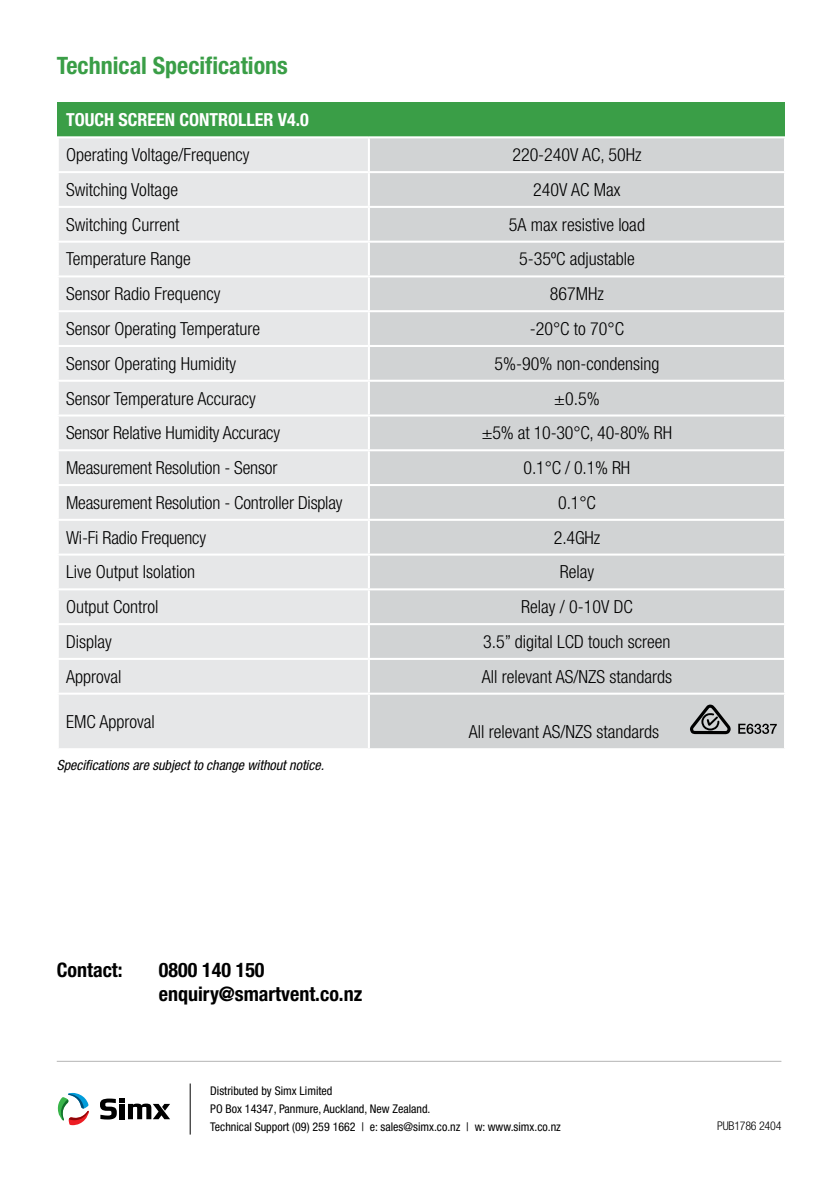
<style>
.page{position:relative;width:840px;height:1191px;background:#fff}
.page>*{position:absolute;margin:0;border:0;box-sizing:border-box;transform-origin:0 0}
.t1{font:700 condensed 24px "Helvetica Neue LT Std";color:#3a9e47}
.t2{font:700 condensed 20px/24px "Helvetica Neue LT Std";color:#000}
.t3{font:300 condensed 18px "Helvetica Neue LT Std";color:#000}
.t4{font:700 condensed 18px "Helvetica Neue LT Std";color:#fff}
.t5{font:italic condensed 14px "Helvetica Neue LT Std";color:#000}
.t6{font:condensed 12px/18px "Helvetica Neue LT Std";color:#000}
.t7{font:300 condensed 12px "Helvetica Neue LT Std";letter-spacing:-.02em;color:#000}
</style>
<div class="page">
<hr style="left:190px;top:1083px;width:1px;height:51px;background:#000">
<hr style="left:57px;top:1060px;width:724px;height:1px;background:#000">
<svg style="left:100px;top:1098px;width:70px;height:21px"></svg>
<svg style="left:57px;top:1093px;width:32px;height:32px"></svg>
<div style="left:58px;top:103px;width:726px;height:34px;background:#3a9e47"></div>
<div style="left:59px;top:138px;width:308px;height:610px;background:#e6e7e8"></div>
<div style="left:370px;top:138px;width:413px;height:610px;background:#d1d3d4"></div>
<hr style="left:57px;top:275px;width:312px;height:2px;background:#fff">
<hr style="left:57px;top:136px;width:312px;height:2px;background:#fff">
<hr style="left:57px;top:171px;width:312px;height:2px;background:#fff">
<hr style="left:57px;top:206px;width:312px;height:2px;background:#fff">
<hr style="left:57px;top:241px;width:312px;height:2px;background:#fff">
<hr style="left:57px;top:310px;width:312px;height:2px;background:#fff">
<hr style="left:57px;top:345px;width:312px;height:2px;background:#fff">
<hr style="left:57px;top:380px;width:312px;height:2px;background:#fff">
<hr style="left:57px;top:414px;width:312px;height:2px;background:#fff">
<hr style="left:57px;top:449px;width:312px;height:2px;background:#fff">
<hr style="left:57px;top:484px;width:312px;height:2px;background:#fff">
<hr style="left:57px;top:519px;width:312px;height:2px;background:#fff">
<hr style="left:57px;top:553px;width:312px;height:2px;background:#fff">
<hr style="left:57px;top:588px;width:312px;height:2px;background:#fff">
<hr style="left:57px;top:623px;width:312px;height:2px;background:#fff">
<hr style="left:57px;top:658px;width:312px;height:2px;background:#fff">
<hr style="left:57px;top:692px;width:312px;height:2px;background:#fff">
<hr style="left:369px;top:275px;width:416px;height:2px;background:#fff">
<hr style="left:369px;top:136px;width:416px;height:2px;background:#fff">
<hr style="left:369px;top:171px;width:416px;height:2px;background:#fff">
<hr style="left:369px;top:206px;width:416px;height:2px;background:#fff">
<hr style="left:369px;top:241px;width:416px;height:2px;background:#fff">
<hr style="left:369px;top:310px;width:416px;height:2px;background:#fff">
<hr style="left:369px;top:345px;width:416px;height:2px;background:#fff">
<hr style="left:369px;top:380px;width:416px;height:2px;background:#fff">
<hr style="left:369px;top:414px;width:416px;height:2px;background:#fff">
<hr style="left:369px;top:449px;width:416px;height:2px;background:#fff">
<hr style="left:369px;top:484px;width:416px;height:2px;background:#fff">
<hr style="left:369px;top:519px;width:416px;height:2px;background:#fff">
<hr style="left:369px;top:553px;width:416px;height:2px;background:#fff">
<hr style="left:369px;top:588px;width:416px;height:2px;background:#fff">
<hr style="left:369px;top:623px;width:416px;height:2px;background:#fff">
<hr style="left:369px;top:658px;width:416px;height:2px;background:#fff">
<hr style="left:369px;top:692px;width:416px;height:2px;background:#fff">
<svg style="left:689px;top:704px;width:41px;height:30px"></svg>
<svg style="left:737px;top:723px;width:39px;height:11px"></svg>
<h1 class="t1" style="left:57px;top:51px;width:232px">Technical Specifications</h1>
<p class="t4" style="left:66px;top:109px;width:244px">TOUCH SCREEN CONTROLLER V4.0</p>
<p class="t3" style="left:66px;top:144px;width:185px">Operating Voltage/Frequency</p>
<p class="t3" style="left:512px;top:144px;width:131px">220-240V AC, 50Hz</p>
<p class="t3" style="left:66px;top:179px;width:113px">Switching Voltage</p>
<p class="t3" style="left:533px;top:179px;width:89px">240V AC Max</p>
<p class="t3" style="left:66px;top:214px;width:115px">Switching Current</p>
<p class="t3" style="left:508px;top:214px;width:137px">5A max resistive load</p>
<p class="t3" style="left:66px;top:249px;width:126px">Temperature Range</p>
<p class="t3" style="left:519px;top:249px;width:117px">5-35ºC adjustable</p>
<p class="t3" style="left:66px;top:283px;width:156px">Sensor Radio Frequency</p>
<p class="t3" style="left:549px;top:283px;width:55px">867MHz</p>
<p class="t3" style="left:66px;top:318px;width:195px">Sensor Operating Temperature</p>
<p class="t3" style="left:529px;top:318px;width:96px">-20°C to 70°C</p>
<p class="t3" style="left:66px;top:353px;width:171px">Sensor Operating Humidity</p>
<p class="t3" style="left:494px;top:353px;width:166px">5%-90% non-condensing</p>
<p class="t3" style="left:66px;top:388px;width:191px">Sensor Temperature Accuracy</p>
<p class="t3" style="left:554px;top:388px;width:47px">±0.5%</p>
<p class="t3" style="left:66px;top:422px;width:215px">Sensor Relative Humidity Accuracy</p>
<p class="t3" style="left:481px;top:422px;width:192px">±5% at 10-30°C, 40-80% RH</p>
<p class="t3" style="left:66px;top:457px;width:213px">Measurement Resolution - Sensor</p>
<p class="t3" style="left:523px;top:457px;width:108px">0.1°C / 0.1% RH</p>
<p class="t3" style="left:66px;top:492px;width:278px">Measurement Resolution - Controller Display</p>
<p class="t3" style="left:558px;top:492px;width:39px">0.1°C</p>
<p class="t3" style="left:66px;top:527px;width:141px">Wi-Fi Radio Frequency</p>
<p class="t3" style="left:553px;top:527px;width:48px">2.4GHz</p>
<p class="t3" style="left:66px;top:562px;width:130px">Live Output Isolation</p>
<p class="t3" style="left:559px;top:562px;width:36px">Relay</p>
<p class="t3" style="left:66px;top:596px;width:94px">Output Control</p>
<p class="t3" style="left:521px;top:596px;width:113px">Relay / 0-10V DC</p>
<p class="t3" style="left:66px;top:631px;width:47px">Display</p>
<p class="t3" style="left:483px;top:631px;width:189px">3.5” digital LCD touch screen</p>
<p class="t3" style="left:66px;top:666px;width:57px">Approval</p>
<p class="t3" style="left:481px;top:666px;width:192px">All relevant AS/NZS standards</p>
<p class="t3" style="left:66px;top:711px;width:90px">EMC Approval</p>
<p class="t3" style="left:468px;top:721px;width:192px">All relevant AS/NZS standards</p>
<p class="t5" style="left:57px;top:757px;width:269px">Specifications are subject to change without notice.</p>
<p class="t2" style="left:57px;top:958px;width:67px">Contact:</p>
<p class="t2" style="left:159px;top:958px;width:205px">0800 140 150 enquiry@smartvent.co.nz</p>
<p class="t6" style="left:210px;top:1081px;width:352px">Distributed by Simx Limited<br>PO Box 14347, Panmure, Auckland, New Zealand.<br>Technical Support (09) 259 1662 | e: sales@simx.co.nz | w: www.simx.co.nz</p>
<p class="t7" style="left:716px;top:1119px;width:66px">PUB1786 2404</p>
</div>
